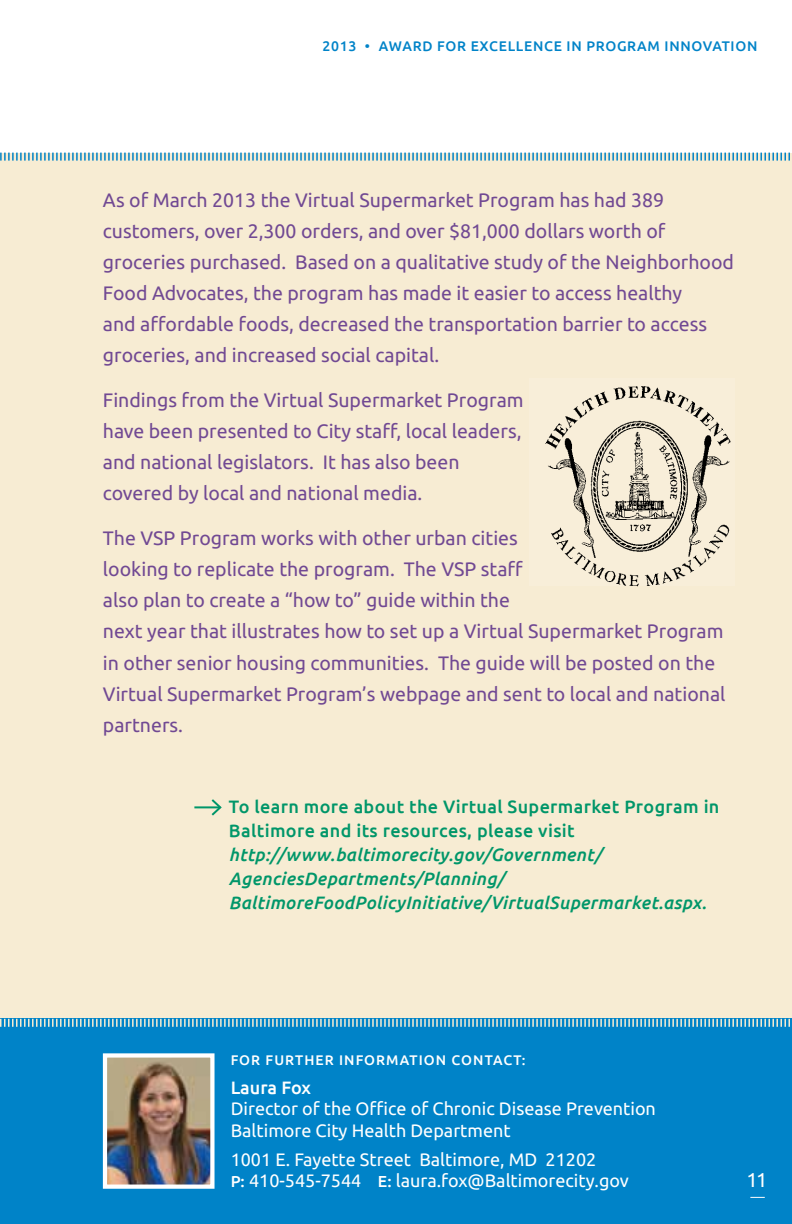
<style>
.page{position:relative;width:792px;height:1224px;background:#fff}
.page>*{position:absolute;margin:0;border:0;box-sizing:border-box;transform-origin:0 0}
.t1{font:20px "Ubuntu";color:#fff}
.t2{font:19.6px/31px "Ubuntu";color:#714993}
.t3{font:18px/21.6px "Ubuntu";color:#fff}
.t4{font:italic 500 18px/24px "Ubuntu";letter-spacing:.02em;color:#009669}
.t5{font:500 18px/24px "Ubuntu";letter-spacing:.02em;color:#009669}
.t6{font:500 18px "Ubuntu";color:#fff}
.t7{font:500 14px "Ubuntu";letter-spacing:.05em;color:#0083c8}
.t8{font:500 14px "Ubuntu";letter-spacing:.075em;color:#fff}
.s1{font-weight:500;font-size:16px}
</style>
<div class="page">
<div style="left:0;top:153px;width:792px;height:867px;background:#f7ecd3"></div>
<div style="left:0;top:1019px;width:792px;height:205px;background:#0083c8"></div>
<svg style="left:0;top:1018px;width:792px;height:9px"></svg>
<svg style="left:750px;top:1197px;width:15px;height:1px"></svg>
<svg style="left:0;top:152px;width:790px;height:9px"></svg>
<img style="left:108px;top:1058px;width:102px;height:126px">
<div style="left:103px;top:1053px;width:112px;height:136px;border:4px solid #fff"></div>
<hr style="left:194px;top:806px;width:26px;height:2px;background:#009669">
<svg style="left:209px;top:799px;width:13px;height:17px"></svg>
<div style="left:529px;top:379px;width:205px;height:207px;background:#f8eed9"></div>
<img style="left:545px;top:386px;width:186px;height:201px">
<p class="t7" style="left:322px;top:37px;width:436px">2013 • Award for Excellence in Program I nnovation</p>
<p class="t2" style="left:103px;top:184px;width:633px">As of March 2013 the Virtual Supermarket Program has had 389 customers, over 2,300 orders, and over $81,000 dollars worth of groceries purchased. Based on a qualitative study of the Neighborhood Food Advocates, the program has made it easier to access healthy<br>and affordable foods, decreased the transportation barrier to access groceries, and increased social capital.</p>
<p class="t2" style="left:103px;top:384px;width:422px">Findings from the Virtual Supermarket Program have been presented to City staff, local leaders, and national legislators. It has also been covered by local and national media.</p>
<p class="t2" style="left:103px;top:522px;width:624px">The VSP Program works with other urban cities<br>looking to replicate the program. The VSP staff<br>also plan to create a “how to” guide within the<br>next year that illustrates how to set up a Virtual Supermarket Program in other senior housing communities. The guide will be posted on the Virtual Supermarket Program’s webpage and sent to local and national partners.</p>
<p class="t5" style="left:229px;top:794px;width:492px">To learn more about the Virtual Supermarket Program in<br>Baltimore and its resources, please visit</p>
<p class="t4" style="left:229px;top:842px;width:479px">http://www.baltimorecity.gov/Government/<br>AgenciesDepartments/Planning/<br>BaltimoreFoodPolicyInitiative/VirtualSupermarket.aspx.</p>
<p class="t8" style="left:231px;top:1051px;width:296px">For further information contact:</p>
<p class="t6" style="left:231px;top:1076px;width:82px">Laura Fox</p>
<p class="t3" style="left:231px;top:1098px;width:427px">Director of the Office of Chronic Disease Prevention<br>Baltimore City Health Department</p>
<p class="t3" style="left:231px;top:1148px;width:400px">1001 E. Fayette Street Baltimore, MD 21202<br><span class="s1">P:</span> 410-545-7544 <span class="s1">E:</span> laura.fox@Baltimorecity.gov</p>
<p class="t1" style="left:746px;top:1168px;width:22px">11</p>
</div>
